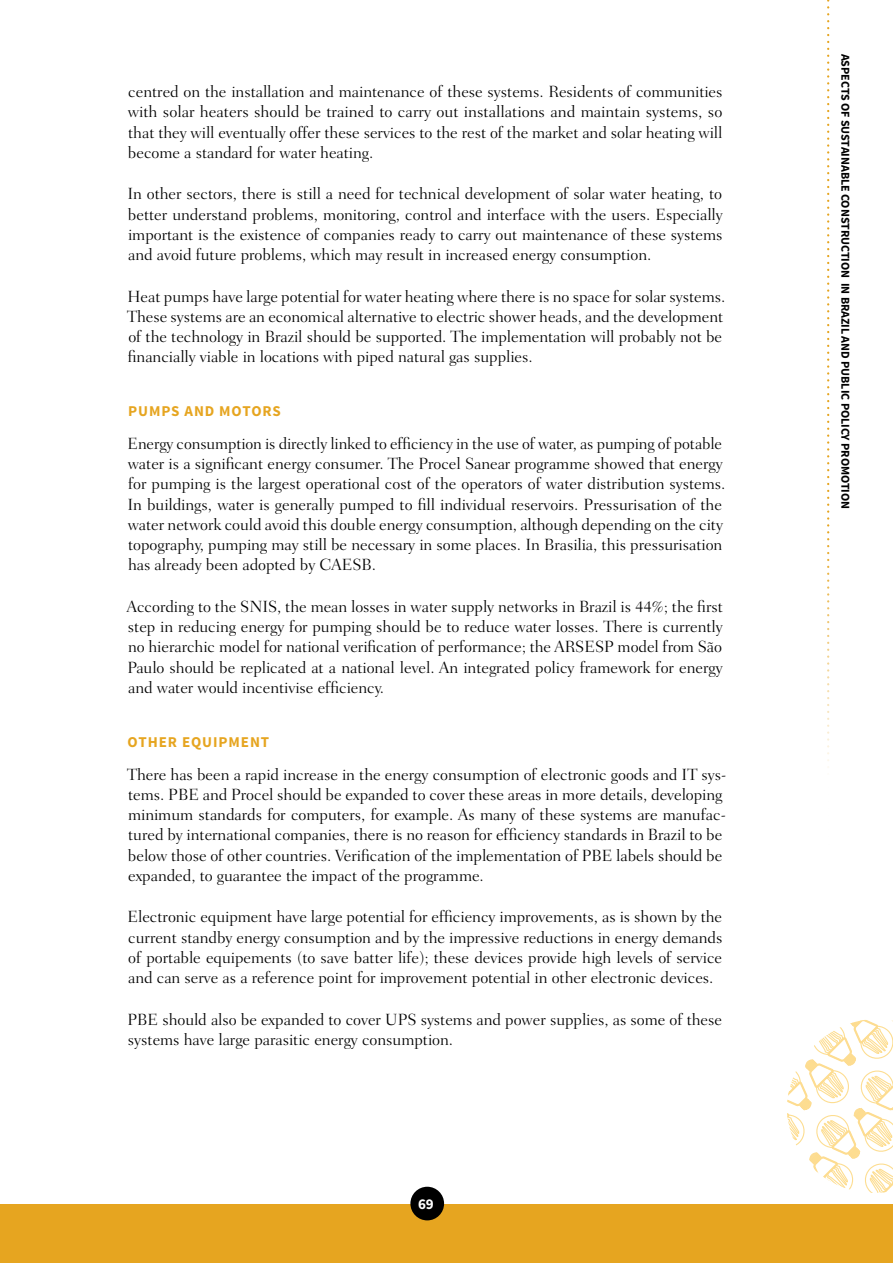
<style>
.page{position:relative;width:893px;height:1263px;background:#fff}
.page>*{position:absolute;margin:0;border:0;box-sizing:border-box;transform-origin:0 0}
.t1{font:300 16.5px/20.2px "Fairfield LT Std";letter-spacing:-.005em;color:#000;text-align:justify}
.t2{font:700 15px "Source Sans Pro";letter-spacing:.06em;color:#e6a520}
.t3{font:700 15px "Source Sans Pro";color:#fff}
.t4{font:700 12px "Source Sans Pro";letter-spacing:-.005em;color:#000}
</style>
<div class="page">
<svg style="left:787px;top:1020px;width:106px;height:173px"></svg>
<div style="left:0;top:1204px;width:893px;height:59px;background:#e6a520"></div>
<svg style="left:827px;top:0;width:2px;height:768px"></svg>
<div style="left:410px;top:1187px;width:34px;height:33px;background:#000;border-radius:50%"></div>
<p class="t1" style="left:128px;top:82px;width:596px">centred on the installation and maintenance of these systems. Residents of communities with solar heaters should be trained to carry out installations and maintain systems, so that they will eventually offer these services to the rest of the market and solar heating will become a standard for water heating.</p>
<p class="t1" style="left:127px;top:184px;width:597px">In other sectors, there is still a need for technical development of solar water heating, to better understand problems, monitoring, control and interface with the users. Especially important is the existence of companies ready to carry out maintenance of these systems and avoid future problems, which may result in increased energy consumption.</p>
<p class="t1" style="left:127px;top:286px;width:600px;text-align:left">Heat pumps have large potential for water heating where there is no space for solar systems.<br>These systems are an economical alternative to electric shower heads, and the development of the technology in Brazil should be supported. The implementation will probably not be financially viable in locations with piped natural gas supplies.</p>
<p class="t2" style="left:128px;top:401px;width:152px">PUMPS AND MOTORS</p>
<p class="t1" style="left:127px;top:433px;width:600px;text-align:left">Energy consumption is directly linked to efficiency in the use of water, as pumping of potable water is a significant energy consumer. The Procel Sanear programme showed that energy for pumping is the largest operational cost of the operators of water distribution systems.<br>In buildings, water is generally pumped to fill individual reservoirs. Pressurisation of the water network could avoid this double energy consumption, although depending on the city topography, pumping may still be necessary in some places. In Brasilia, this pressurisation has already been adopted by CAESB.</p>
<p class="t1" style="left:126px;top:596px;width:598px">According to the SNIS, the mean losses in water supply networks in Brazil is 44%; the first step in reducing energy for pumping should be to reduce water losses. There is currently no hierarchic model for national verification of performance; the ARSESP model from São Paulo should be replicated at a national level. An integrated policy framework for energy and water would incentivise efficiency.</p>
<p class="t2" style="left:128px;top:732px;width:143px">OTHER EQUIPMENT</p>
<p class="t1" style="left:127px;top:764px;width:601px;text-align:left">There has been a rapid increase in the energy consumption of electronic goods and IT sys&shy;tems. PBE and Procel should be expanded to cover these areas in more details, developing minimum standards for computers, for example. As many of these systems are manufac&shy;tured by international companies, there is no reason for efficiency standards in Brazil to be below those of other countries. Verification of the implementation of PBE labels should be expanded, to guarantee the impact of the programme.</p>
<p class="t1" style="left:128px;top:907px;width:596px">Electronic equipment have large potential for efficiency improvements, as is shown by the current standby energy consumption and by the impressive reductions in energy demands of portable equipements (to save batter life); these devices provide high levels of service and can serve as a reference point for improvement potential in other electronic devices.</p>
<p class="t1" style="left:128px;top:1009px;width:596px">PBE should also be expanded to cover UPS systems and power supplies, as some of these systems have large parasitic energy consumption.</p>
<p class="t3" style="left:418px;top:1194px;width:17px">69</p>
<p class="t4" style="left:853px;top:54px;width:457px;rotate:90deg">ASPECTS OF SUSTAINABLE CONSTRUCTION IN BRAZIL AND PUBLIC POLICY PROMOTION</p>
</div>
